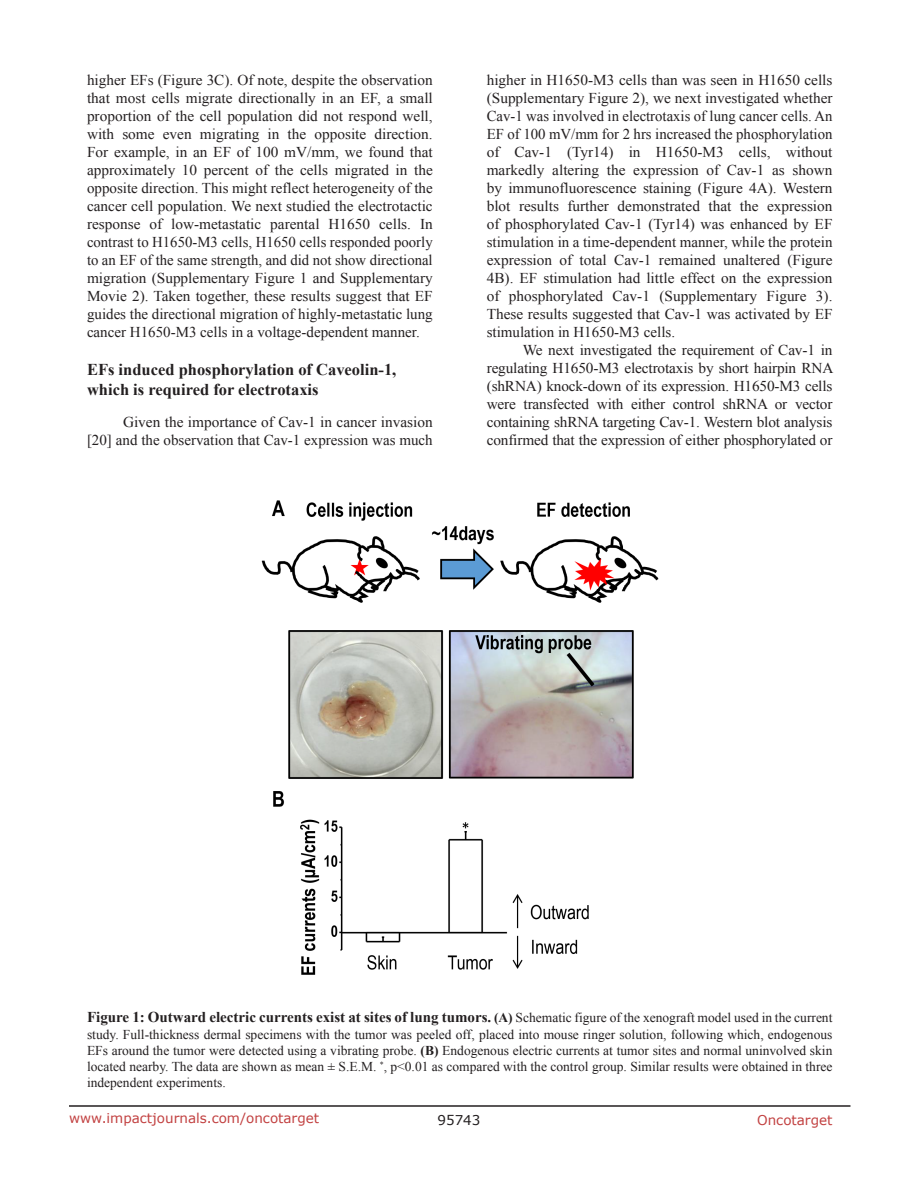
<style>
.page{position:relative;width:918px;height:1188px;background:#fff}
.page>*{position:absolute;margin:0;border:0;box-sizing:border-box;transform-origin:0 0}
.SubHeading{font:700 16.5px/19.8px "Times New Roman";color:#231f20}
.BodyText{font:15px/18px "Times New Roman";color:#231f20;text-align:justify}
.figuretext{font:700 15px "Times New Roman";color:#231f20}
.figuretext-2{font:13.5px/16.2px "Times New Roman";color:#231f20;text-align:justify}
.t1{font:13.5px "Verdana";color:#c24141}
.t2{font:13.5px "Verdana";color:#231f20}
.s1{font-size:13.5px}
.s2{font-weight:400;font-size:13.5px}
.s3{font-weight:700}
</style>
<div class="page">
<hr style="left:69px;top:1105px;width:781px;height:2px;background:#231f20">
<img style="left:261px;top:500px;width:398px;height:475px">
<p class="BodyText" style="left:87px;top:71px;width:347px">higher EFs (Figure 3C). Of note, despite the observation that most cells migrate directionally in an EF, a small proportion of the cell population did not respond well, with some even migrating in the opposite direction.<br>For example, in an EF of 100 mV/mm, we found that approximately 10 percent of the cells migrated in the opposite direction. This might reflect heterogeneity of the cancer cell population. We next studied the electrotactic response of low-metastatic parental H1650 cells. In contrast to H1650-M3 cells, H1650 cells responded poorly to an EF of the same strength, and did not show directional migration (Supplementary Figure 1 and Supplementary Movie 2). Taken together, these results suggest that EF guides the directional migration of highly-metastatic lung cancer H1650-M3 cells in a voltage-dependent manner.</p>
<p class="SubHeading" style="left:87px;top:359px;width:311px">EFs induced phosphorylation of Caveolin-1, which is required for electrotaxis</p>
<p class="BodyText" style="left:87px;top:412px;width:347px;text-align:right">Given the importance of Cav-1 in cancer invasion<br>[20] and the observation that Cav-1 expression was much</p>
<p class="BodyText" style="left:487px;top:71px;width:347px">higher in H1650-M3 cells than was seen in H1650 cells (Supplementary Figure 2), we next investigated whether Cav-1 was involved in electrotaxis of lung cancer cells. An EF of 100 mV/mm for 2 hrs increased the phosphorylation of Cav-1 (Tyr14) in H1650-M3 cells, without markedly altering the expression of Cav-1 as shown by immunofluorescence staining (Figure 4A). Western blot results further demonstrated that the expression of phosphorylated Cav-1 (Tyr14) was enhanced by EF stimulation in a time-dependent manner, while the protein expression of total Cav-1 remained unaltered (Figure 4B). EF stimulation had little effect on the expression of phosphorylated Cav-1 (Supplementary Figure 3).<br>These results suggested that Cav-1 was activated by EF stimulation in H1650-M3 cells.</p>
<p class="BodyText" style="left:487px;top:341px;width:348px;text-indent:36px">We next investigated the requirement of Cav-1 in regulating H1650-M3 electrotaxis by short hairpin RNA (shRNA) knock-down of its expression. H1650-M3 cells were transfected with either control shRNA or vector containing shRNA targeting Cav-1. Western blot analysis confirmed that the expression of either phosphorylated or</p>
<p class="figuretext" style="left:87px;top:1007px;width:747px">Figure 1: Outward electric currents exist at sites of lung tumors. <span class="s1">(A)</span> <span class="s2">Schematic figure of the xenograft model used in the current</span></p>
<p class="figuretext-2" style="left:87px;top:1026px;width:747px">study. Full-thickness dermal specimens with the tumor was peeled off, placed into mouse ringer solution, following which, endogenous EFs around the tumor were detected using a vibrating probe. <span class="s3">(B)</span> Endogenous electric currents at tumor sites and normal uninvolved skin located nearby. The data are shown as mean ± S.E.M. <sup>*</sup>, p&lt;0.01 as compared with the control group. Similar results were obtained in three independent experiments.</p>
<p class="t1" style="left:69px;top:1109px;width:252px">www.impactjournals.com/oncotarget</p>
<p class="t2" style="left:438px;top:1111px;width:44px">95743</p>
<p class="t1" style="left:757px;top:1111px;width:77px">Oncotarget</p>
</div>
